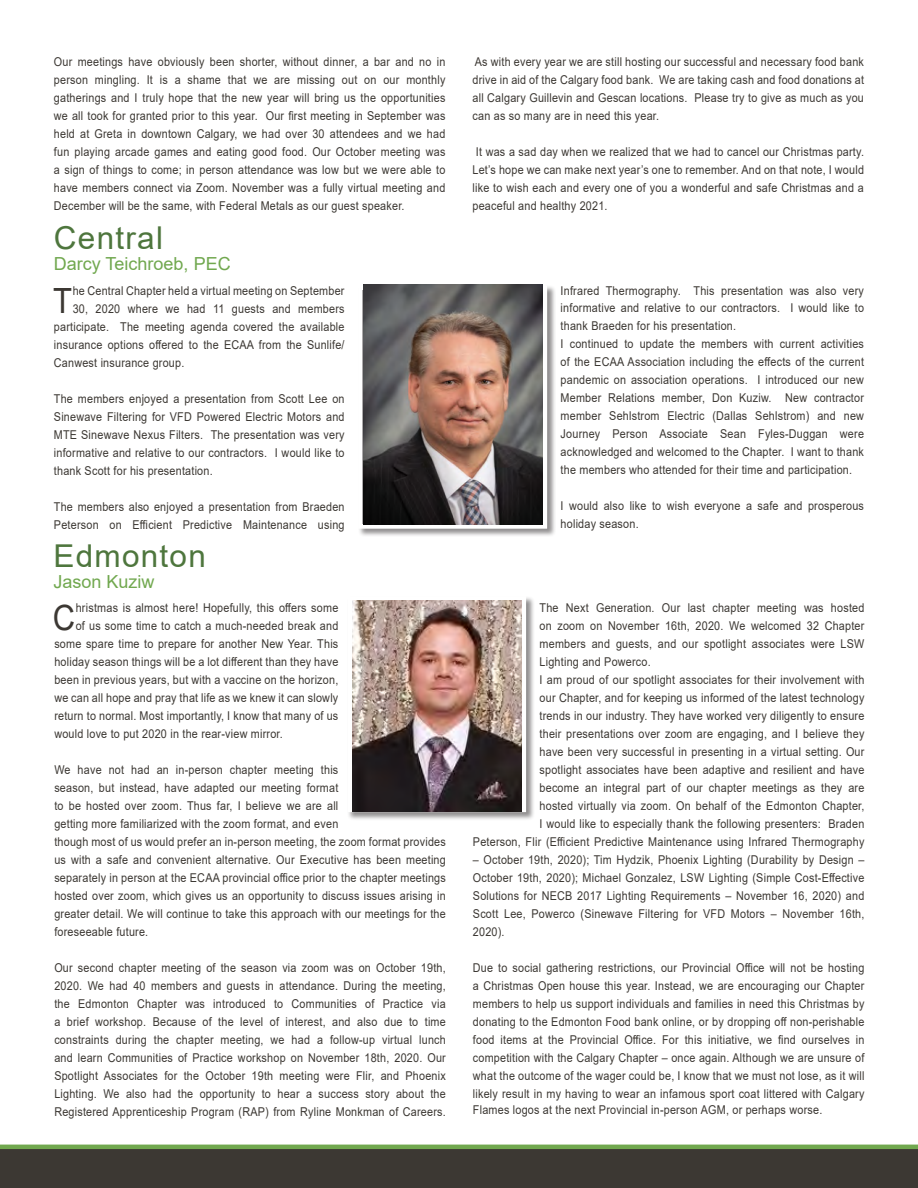
<style>
.page{position:relative;width:918px;height:1188px;background:#fff}
.page>*{position:absolute;margin:0;border:0;box-sizing:border-box;transform-origin:0 0}
.Main_Paragraph{font:34.8px "Arial";color:#3c3833;scale:.89 1}
.t1{font:31.5px "Arial";letter-spacing:.04em;color:#4e763d}
.t2{font:18px "Arial";color:#71a84f}
.Paragraph_Style_3{font:12.15px/18px "Arial";letter-spacing:.02em;color:#3c3833;text-align:justify;scale:.89 1}
.Main_Paragraph-2{font:12.15px "Arial";letter-spacing:.02em;color:#3c3833;scale:.89 1}
</style>
<div class="page">
<div style="left:348px;top:596px;width:187px;height:225px;background:#231f20;opacity:.5"></div>
<div style="left:348px;top:596px;width:178px;height:216px;border:4px solid #fff"></div>
<img style="left:353px;top:601px;width:169px;height:210px">
<div style="left:358px;top:285px;width:198px;height:253px;background:#231f20;opacity:.5"></div>
<div style="left:358px;top:285px;width:189px;height:244px;border:4px solid #fff"></div>
<img style="left:363px;top:285px;width:180px;height:239px">
<svg style="left:0;top:1144px;width:918px;height:44px;background:#434638"></svg>
<p class="Paragraph_Style_3" style="left:54px;top:53px;width:441px">Our meetings have obviously been shorter, without dinner, a bar and no in person mingling. It is a shame that we are missing out on our monthly gatherings and I truly hope that the new year will bring us the opportunities we all took for granted prior to this year. Our first meeting in September was held at Greta in downtown Calgary, we had over 30 attendees and we had fun playing arcade games and eating good food. Our October meeting was a sign of things to come; in person attendance was low but we were able to have members connect via Zoom. November was a fully virtual meeting and December will be the same, with Federal Metals as our guest speaker.</p>
<p class="Paragraph_Style_3" style="left:472px;top:53px;width:441px">As with every year we are still hosting our successful and necessary food bank drive in aid of the Calgary food bank. We are taking cash and food donations at all Calgary Guillevin and Gescan locations. Please try to give as much as you can as so many are in need this year.</p>
<p class="Paragraph_Style_3" style="left:472px;top:143px;width:441px">It was a sad day when we realized that we had to cancel our Christmas party.<br>Let’s hope we can make next year’s one to remember. And on that note, I would like to wish each and every one of you a wonderful and safe Christmas and a peaceful and healthy 2021.</p>
<p class="t1" style="left:54px;top:216px;width:111px">Central</p>
<p class="t2" style="left:54px;top:251px;width:178px">Darcy Teichroeb, PEC</p>
<p class="Main_Paragraph" style="left:53px;top:276px;width:23px">T</p>
<p class="Main_Paragraph-2" style="left:73px;top:282px;width:307px">he Central Chapter held a virtual meeting on September</p>
<p class="Main_Paragraph-2" style="left:73px;top:300px;width:307px">30, 2020 where we had 11 guests and members</p>
<p class="Main_Paragraph-2" style="left:54px;top:318px;width:328px">participate. The meeting agenda covered the available</p>
<p class="Main_Paragraph-2" style="left:54px;top:336px;width:328px">insurance options offered to the ECAA from the Sunlife/</p>
<p class="Main_Paragraph-2" style="left:54px;top:354px;width:148px">Canwest insurance group.</p>
<p class="Paragraph_Style_3" style="left:54px;top:389px;width:328px">The members enjoyed a presentation from Scott Lee on Sinewave Filtering for VFD Powered Electric Motors and MTE Sinewave Nexus Filters. The presentation was very informative and relative to our contractors. I would like to thank Scott for his presentation.</p>
<p class="Paragraph_Style_3" style="left:54px;top:497px;width:328px">The members also enjoyed a presentation from Braeden<br>Peterson on Efficient Predictive Maintenance using</p>
<p class="t1" style="left:54px;top:534px;width:154px">Edmonton</p>
<p class="t2" style="left:54px;top:569px;width:103px">Jason Kuziw</p>
<p class="Main_Paragraph" style="left:53px;top:594px;width:27px">C</p>
<p class="Main_Paragraph-2" style="left:76px;top:599px;width:297px">hristmas is almost here! Hopefully, this offers some</p>
<p class="Main_Paragraph-2" style="left:76px;top:617px;width:297px">of us some time to catch a much-needed break and</p>
<p class="Main_Paragraph-2" style="left:54px;top:635px;width:321px">some spare time to prepare for another New Year. This</p>
<p class="Main_Paragraph-2" style="left:54px;top:653px;width:321px">holiday season things will be a lot different than they have</p>
<p class="Main_Paragraph-2" style="left:54px;top:671px;width:321px">been in previous years, but with a vaccine on the horizon,</p>
<p class="Main_Paragraph-2" style="left:54px;top:689px;width:321px">we can all hope and pray that life as we knew it can slowly</p>
<p class="Main_Paragraph-2" style="left:54px;top:707px;width:321px">return to normal. Most importantly, I know that many of us</p>
<p class="Main_Paragraph-2" style="left:54px;top:725px;width:258px">would love to put 2020 in the rear-view mirror.</p>
<p class="Paragraph_Style_3" style="left:54px;top:761px;width:441px;text-align:left">We have not had an in-person chapter meeting this<br>season, but instead, have adapted our meeting format<br>to be hosted over zoom. Thus far, I believe we are all<br>getting more familiarized with the zoom format, and even<br>though most of us would prefer an in-person meeting, the zoom format provides us with a safe and convenient alternative. Our Executive has been meeting separately in person at the ECAA provincial office prior to the chapter meetings hosted over zoom, which gives us an opportunity to discuss issues arising in greater detail. We will continue to take this approach with our meetings for the foreseeable future.</p>
<p class="Paragraph_Style_3" style="left:54px;top:959px;width:441px">Our second chapter meeting of the season via zoom was on October 19th, 2020. We had 40 members and guests in attendance. During the meeting, the Edmonton Chapter was introduced to Communities of Practice via a brief workshop. Because of the level of interest, and also due to time constraints during the chapter meeting, we had a follow-up virtual lunch and learn Communities of Practice workshop on November 18th, 2020. Our Spotlight Associates for the October 19th meeting were Flir, and Phoenix Lighting. We also had the opportunity to hear a success story about the Registered Apprenticeship Program (RAP) from Ryline Monkman of Careers.</p>
<p class="Paragraph_Style_3" style="left:561px;top:281px;width:342px">Infrared Thermography. This presentation was also very informative and relative to our contractors. I would like to thank Braeden for his presentation.</p>
<p class="Paragraph_Style_3" style="left:561px;top:335px;width:342px">I continued to update the members with current activities of the ECAA Association including the effects of the current pandemic on association operations. I introduced our new Member Relations member, Don Kuziw. New contractor member Sehlstrom Electric (Dallas Sehlstrom) and new Journey Person Associate Sean Fyles-Duggan were acknowledged and welcomed to the Chapter. I want to thank the members who attended for their time and participation.</p>
<p class="Paragraph_Style_3" style="left:561px;top:497px;width:342px">I would also like to wish everyone a safe and prosperous holiday season.</p>
<p class="Paragraph_Style_3" style="left:540px;top:599px;width:366px">The Next Generation. Our last chapter meeting was hosted on zoom on November 16th, 2020. We welcomed 32 Chapter members and guests, and our spotlight associates were LSW Lighting and Powerco.</p>
<p class="Paragraph_Style_3" style="left:473px;top:671px;width:441px;text-align:right">I am proud of our spotlight associates for their involvement with<br>our Chapter, and for keeping us informed of the latest technology<br>trends in our industry. They have worked very diligently to ensure<br>their presentations over zoom are engaging, and I believe they<br>have been very successful in presenting in a virtual setting. Our<br>spotlight associates have been adaptive and resilient and have<br>become an integral part of our chapter meetings as they are<br>hosted virtually via zoom. On behalf of the Edmonton Chapter,<br>I would like to especially thank the following presenters: Braden<br>Peterson, Flir (Efficient Predictive Maintenance using Infrared Thermography</p>
<p class="Paragraph_Style_3" style="left:473px;top:850px;width:441px">– October 19th, 2020); Tim Hydzik, Phoenix Lighting (Durability by Design – October 19th, 2020); Michael Gonzalez, LSW Lighting (Simple Cost-Effective Solutions for NECB 2017 Lighting Requirements – November 16, 2020) and Scott Lee, Powerco (Sinewave Filtering for VFD Motors – November 16th, 2020).</p>
<p class="Paragraph_Style_3" style="left:473px;top:958px;width:441px">Due to social gathering restrictions, our Provincial Office will not be hosting a Christmas Open house this year. Instead, we are encouraging our Chapter members to help us support individuals and families in need this Christmas by donating to the Edmonton Food bank online, or by dropping off non-perishable food items at the Provincial Office. For this initiative, we find ourselves in competition with the Calgary Chapter – once again. Although we are unsure of what the outcome of the wager could be, I know that we must not lose, as it will likely result in my having to wear an infamous sport coat littered with Calgary</p>
<p class="Paragraph_Style_3" style="left:473px;top:1101px;width:394px">Flames logos at the next Provincial in-person AGM, or perhaps worse.</p>
</div>
